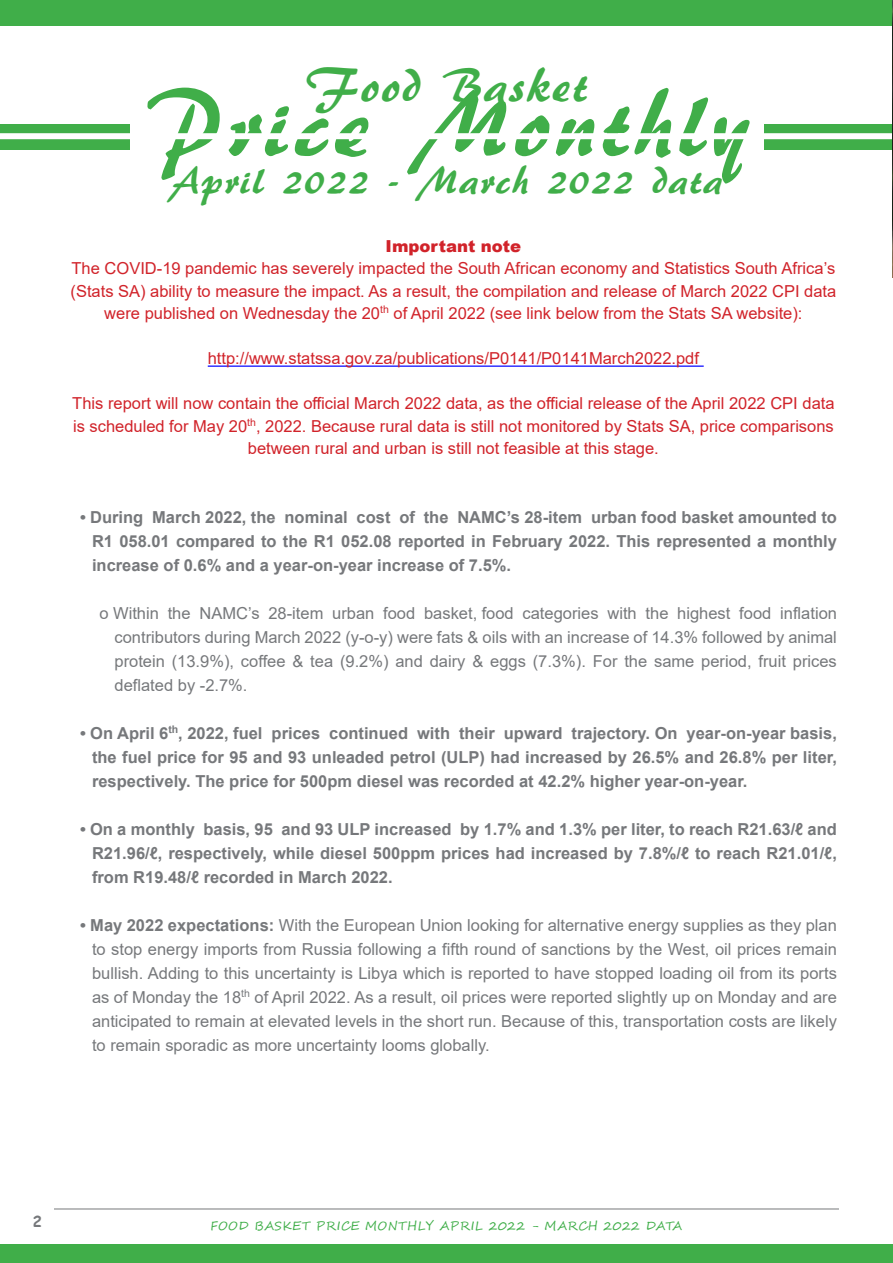
<style>
.page{position:relative;width:893px;height:1263px;background:#fff}
.page>*{position:absolute;margin:0;border:0;box-sizing:border-box;transform-origin:0 0}
.t1{font:97.5px "ARBERKLEY";letter-spacing:.04em;color:#40ae49}
.t2{font:49.35px "ARBERKLEY";letter-spacing:.04em;color:#40ae49}
.t3{font:40.5px "ARBERKLEY";letter-spacing:.04em;color:#40ae49}
.t4{font:16.5px/24px "Arial";color:#76787b;text-align:justify}
.t5{font:700 16.5px/24px "Arial";color:#76787b}
.t6{font:16.5px/22.5px "Arial";color:#d1232a;text-align:center}
.t7{font:900 16.5px "Arial";color:#d1232a}
.t8{font:700 15px "Comic Sans MS";color:#76787b}
.t9{font:12px "Segoe Script";letter-spacing:.04em;color:#40ae49}
.s1{font-weight:700}
</style>
<div class="page">
<hr style="left:54px;top:1208px;width:785px;height:1px;background:#76787b">
<div style="left:0;top:1244px;width:893px;height:19px;background:#40ae49"></div>
<div style="left:0;top:0;width:893px;height:26px;background:#40ae49"></div>
<div style="left:0;top:125px;width:129px;height:25px;background:#40ae49"></div>
<div style="left:764px;top:125px;width:129px;height:25px;background:#40ae49"></div>
<div style="left:0;top:133px;width:893px;height:6px;background:#fff"></div>
<hr style="left:208px;top:365px;width:496px;height:2px;background:#00f">
<img style="left:892px;top:0;width:1px;height:278px">
<p class="t2" style="left:306px;top:54px;width:283px">Food Basket</p>
<p class="t1" style="left:145px;top:64px;width:605px">Price Monthly</p>
<p class="t3" style="left:171px;top:155px;width:553px">April 2022 - March 2022 data</p>
<p class="t7" style="left:386px;top:234px;width:137px">Important note</p>
<p class="t6" style="left:71px;top:257px;width:767px">The COVID-19 pandemic has severely impacted the South African economy and Statistics South Africa’s (Stats SA) ability to measure the impact. As a result, the compilation and release of March 2022 CPI data were published on Wednesday the 20<sup>th</sup> of April 2022 (see link below from the Stats SA website):</p>
<p class="t6" style="left:208px;top:347px;width:493px">http://www.statssa.gov.za/publications/P0141/P0141March2022.pdf</p>
<p class="t6" style="left:72px;top:392px;width:764px">This report will now contain the official March 2022 data, as the official release of the April 2022 CPI data is scheduled for May 20<sup>th</sup>, 2022. Because rural data is still not monitored by Stats SA, price comparisons between rural and urban is still not feasible at this stage.</p>
<p class="t5" style="left:80px;top:505px;width:758px">• During March 2022, the nominal cost of the NAMC’s 28-item urban food basket amounted to</p>
<p class="t5" style="left:92px;top:529px;width:746px">R1 058.01 compared to the R1 052.08 reported in February 2022. This represented a monthly increase of 0.6% and a year-on-year increase of 7.5%.</p>
<p class="t4" style="left:100px;top:601px;width:739px">o Within the NAMC’s 28-item urban food basket, food categories with the highest food inflation</p>
<p class="t4" style="left:115px;top:625px;width:724px">contributors during March 2022 (y-o-y) were fats &amp; oils with an increase of 14.3% followed by animal protein (13.9%), coffee &amp; tea (9.2%) and dairy &amp; eggs (7.3%). For the same period, fruit prices deflated by -2.7%.</p>
<p class="t5" style="left:80px;top:721px;width:758px">• On April 6<sup>th</sup>, 2022, fuel prices continued with their upward trajectory. On year-on-year basis,</p>
<p class="t5" style="left:92px;top:745px;width:746px">the fuel price for 95 and 93 unleaded petrol (ULP) had increased by 26.5% and 26.8% per liter, respectively. The price for 500pm diesel was recorded at 42.2% higher year-on-year.</p>
<p class="t5" style="left:80px;top:817px;width:758px">• On a monthly basis, 95 and 93 ULP increased by 1.7% and 1.3% per liter, to reach R21.63/ℓ and</p>
<p class="t5" style="left:92px;top:841px;width:746px">R21.96/ℓ, respectively, while diesel 500ppm prices had increased by 7.8%/ℓ to reach R21.01/ℓ, from R19.48/ℓ recorded in March 2022.</p>
<p class="t4" style="left:80px;top:913px;width:758px"><span class="s1">• May 2022 expectations:</span> With the European Union looking for alternative energy supplies as they plan</p>
<p class="t4" style="left:92px;top:937px;width:746px">to stop energy imports from Russia following a fifth round of sanctions by the West, oil prices remain bullish. Adding to this uncertainty is Libya which is reported to have stopped loading oil from its ports as of Monday the 18<sup>th</sup> of April 2022. As a result, oil prices were reported slightly up on Monday and are anticipated to remain at elevated levels in the short run. Because of this, transportation costs are likely to remain sporadic as more uncertainty looms globally.</p>
<p class="t8" style="left:33px;top:1210px;width:11px">2</p>
<p class="t9" style="left:211px;top:1216px;width:473px">FOOD BASKET PRICE MONTHLY APRIL 2022 - MARCH 2022 DATA</p>
</div>
